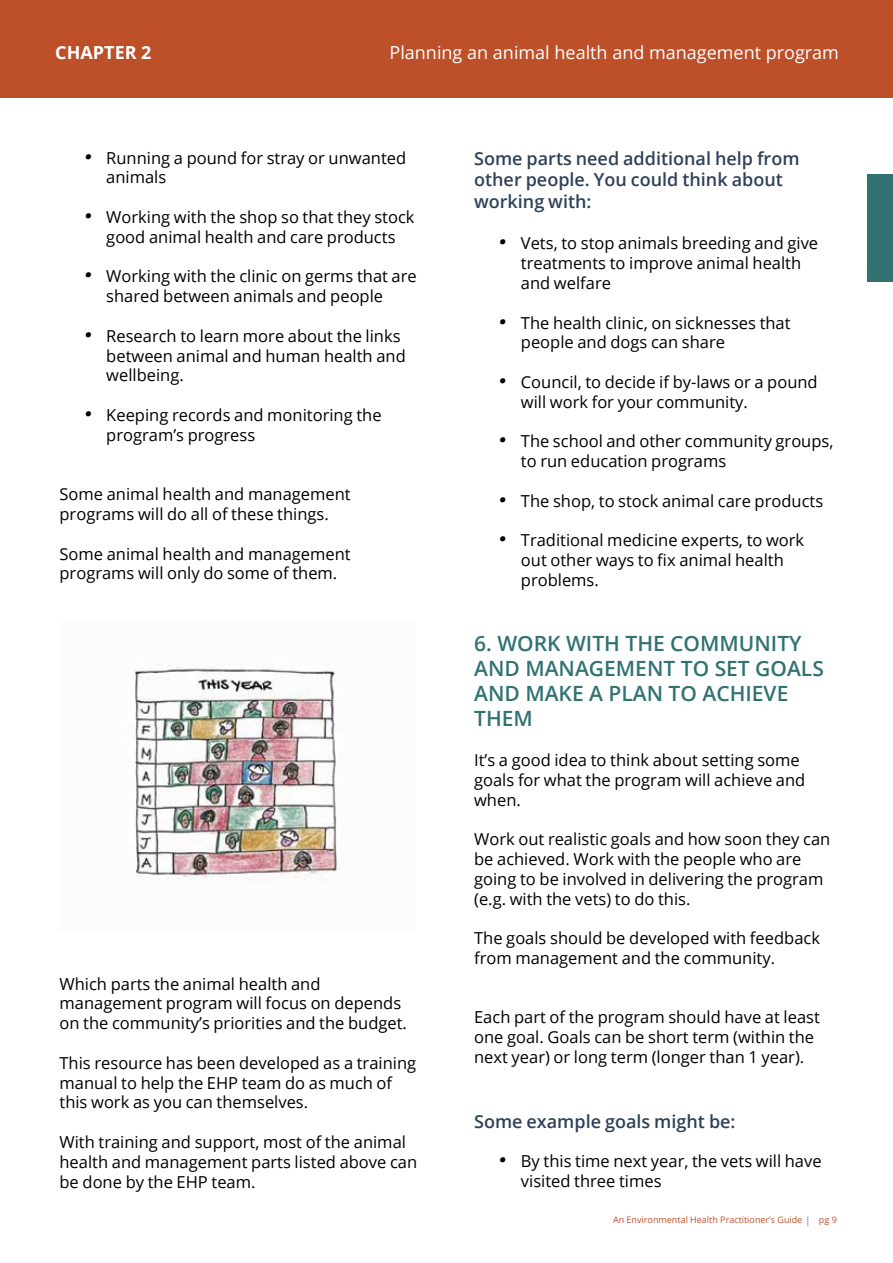
<style>
.page{position:relative;width:893px;height:1263px;background:#fff}
.page>*{position:absolute;margin:0;border:0;box-sizing:border-box;transform-origin:0 0}
.t1{font:600 21px/25.2px "Open Sans";color:#327272}
.t2{font:600 18px/21.6px "Open Sans";color:#304059}
.t3{font:18px "Open Sans";color:#fff}
.t4{font:700 18px "Open Sans";color:#fff}
.t5{font:16.5px/19.8px "Open Sans";color:#000}
.t6{font:9px "Open Sans";color:#bd5029}
.s1{font-family:"Richela Kids"}
</style>
<div class="page">
<div style="left:0;top:0;width:893px;height:98px;background:#bd5029"></div>
<img style="left:135px;top:665px;width:203px;height:214px">
<div style="left:867px;top:175px;width:26px;height:107px;background:#327272"></div>
<p class="t4" style="left:55px;top:40px;width:98px">CHAPTER 2</p>
<p class="t3" style="left:389px;top:40px;width:451px">Planning an animal health and management program</p>
<p class="t5" style="left:106px;top:147px;width:301px;text-indent:-21px"><span class="s1">•</span> Running a pound for stray or unwanted animals</p>
<p class="t5" style="left:85px;top:207px;width:331px;text-align:center"><span class="s1">•</span> Working with the shop so that they stock good animal health and care products</p>
<p class="t5" style="left:106px;top:266px;width:312px;text-indent:-21px"><span class="s1">•</span> Working with the clinic on germs that are shared between animals and people</p>
<p class="t5" style="left:106px;top:325px;width:301px;text-indent:-21px"><span class="s1">•</span> Research to learn more about the links between animal and human health and wellbeing.</p>
<p class="t5" style="left:106px;top:405px;width:277px;text-indent:-21px"><span class="s1">•</span> Keeping records and monitoring the program’s progress</p>
<p class="t5" style="left:60px;top:484px;width:293px">Some animal health and management programs will do all of these things.</p>
<p class="t5" style="left:60px;top:543px;width:293px">Some animal health and management programs will only do some of them.</p>
<p class="t5" style="left:60px;top:973px;width:349px">Which parts the animal health and management program will focus on depends on the community’s priorities and the budget.</p>
<p class="t5" style="left:60px;top:1052px;width:358px">This resource has been developed as a training manual to help the EHP team do as much of this work as you can themselves.</p>
<p class="t5" style="left:60px;top:1132px;width:359px">With training and support, most of the animal health and management parts listed above can be done by the EHP team.</p>
<p class="t2" style="left:474px;top:147px;width:327px">Some parts need additional help from other people. You could think about working with:</p>
<p class="t5" style="left:521px;top:233px;width:299px;text-indent:-21px"><span class="s1">•</span> Vets, to stop animals breeding and give treatments to improve animal health and welfare</p>
<p class="t5" style="left:521px;top:312px;width:271px;text-indent:-21px"><span class="s1">•</span> The health clinic, on sicknesses that people and dogs can share</p>
<p class="t5" style="left:521px;top:372px;width:298px;text-indent:-21px"><span class="s1">•</span> Council, to decide if by-laws or a pound will work for your community.</p>
<p class="t5" style="left:521px;top:431px;width:314px;text-indent:-21px"><span class="s1">•</span> The school and other community groups, to run education programs</p>
<p class="t5" style="left:500px;top:490px;width:325px"><span class="s1">•</span> The shop, to stock animal care products</p>
<p class="t5" style="left:521px;top:530px;width:285px;text-indent:-21px"><span class="s1">•</span> Traditional medicine experts, to work out other ways to fix animal health problems.</p>
<p class="t1" style="left:474px;top:630px;width:351px">6. WORK WITH THE COMMUNITY<br>AND MANAGEMENT TO SET GOALS<br>AND MAKE A PLAN TO ACHIEVE<br>THEM</p>
<p class="t5" style="left:474px;top:750px;width:333px">It’s a good idea to think about setting some goals for what the program will achieve and when.</p>
<p class="t5" style="left:474px;top:829px;width:358px">Work out realistic goals and how soon they can be achieved. Work with the people who are going to be involved in delivering the program (e.g. with the vets) to do this.</p>
<p class="t5" style="left:474px;top:928px;width:347px">The goals should be developed with feedback from management and the community.</p>
<p class="t5" style="left:474px;top:1007px;width:347px">Each part of the program should have at least one goal. Goals can be short term (within the next year) or long term (longer than 1 year).</p>
<p class="t2" style="left:474px;top:1110px;width:263px">Some example goals might be:</p>
<p class="t5" style="left:521px;top:1151px;width:302px;text-indent:-21px"><span class="s1">•</span> By this time next year, the vets will have visited three times</p>
<p class="t6" style="left:613px;top:1214px;width:191px">An Environmental Health Practitioner’s Guide</p>
<p class="t6" style="left:819px;top:1214px;width:19px">pg 9</p>
</div>
